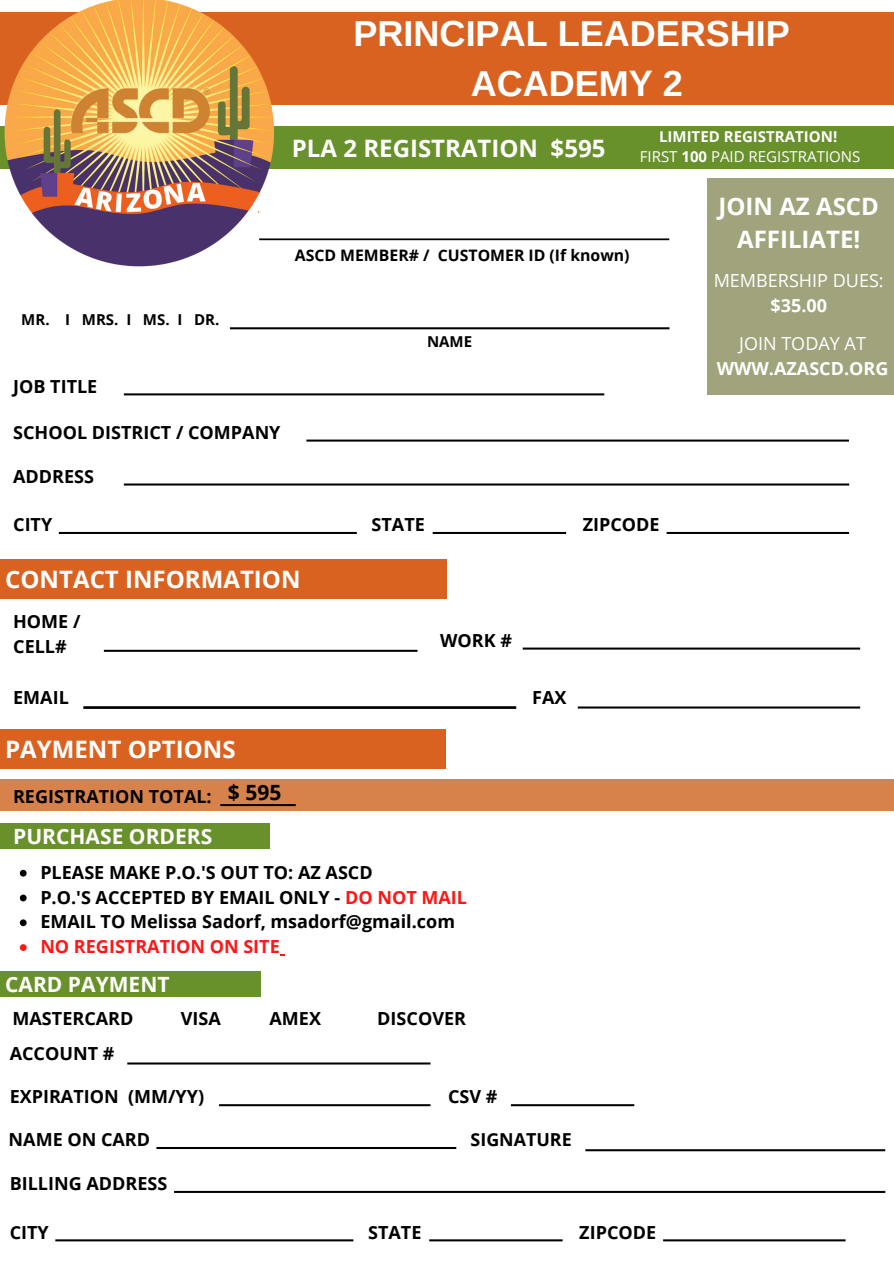
<style>
.page{position:relative;width:894px;height:1264px;background:#fff}
.page>*{position:absolute;margin:0;border:0;box-sizing:border-box;transform-origin:0 0}
.t1{font:700 36px "Arimo";color:#fff}
.t2{font:700 24px/32.7px "Open Sans";color:#fff;text-align:center}
.t3{font:700 21px "Open Sans";color:#fff}
.t4{font:700 21px "Open Sans";color:#000}
.t5{font:700 18px/24.8px "Open Sans";color:#000}
.t6{font:18px "Open Sans";color:#fff}
.t7{font:700 18px "Open Sans";color:#fff}
.t8{font:700 18px "Open Sans";color:#ff1616}
.t9{font:700 17.85px "Open Sans";color:#000}
.t10{font:700 15.75px "Open Sans";color:#000}
.t11{font:15px "Open Sans";color:#fff}
.t12{font:700 15px "Open Sans";color:#000}
.t13{font:700 15px "Open Sans";color:#fff}
.s1{font-weight:700}
.s2{color:#ff1616}
</style>
<div class="page">
<div style="left:0;top:13px;width:893px;height:92px;background:#da6220"></div>
<div style="left:0;top:126px;width:893px;height:43px;background:#68902b"></div>
<svg style="left:230px;top:327px;width:439px;height:2px"></svg>
<svg style="left:124px;top:393px;width:480px;height:2px"></svg>
<svg style="left:306px;top:439px;width:542px;height:2px"></svg>
<svg style="left:292px;top:238px;width:377px;height:2px"></svg>
<div style="left:706px;top:178px;width:187px;height:217px;background:#a1a37c"></div>
<svg style="left:124px;top:483px;width:725px;height:2px"></svg>
<svg style="left:59px;top:532px;width:298px;height:2px"></svg>
<svg style="left:432px;top:532px;width:134px;height:2px"></svg>
<svg style="left:666px;top:532px;width:182px;height:2px"></svg>
<svg style="left:104px;top:649px;width:313px;height:3px"></svg>
<div style="left:0;top:559px;width:447px;height:39px;background:#da6220"></div>
<svg style="left:522px;top:647px;width:337px;height:2px"></svg>
<svg style="left:83px;top:706px;width:433px;height:3px"></svg>
<svg style="left:577px;top:706px;width:282px;height:2px"></svg>
<div style="left:0;top:729px;width:446px;height:39px;background:#da6220"></div>
<div style="left:0;top:823px;width:270px;height:25px;background:#68902b"></div>
<div style="left:0;top:971px;width:260px;height:25px;background:#68902b"></div>
<svg style="left:127px;top:1062px;width:303px;height:2px"></svg>
<svg style="left:219px;top:1104px;width:211px;height:2px"></svg>
<svg style="left:511px;top:1104px;width:123px;height:2px"></svg>
<svg style="left:156px;top:1147px;width:300px;height:1px"></svg>
<svg style="left:585px;top:1149px;width:300px;height:2px"></svg>
<svg style="left:174px;top:1190px;width:711px;height:2px"></svg>
<svg style="left:55px;top:1239px;width:298px;height:2px"></svg>
<svg style="left:429px;top:1239px;width:133px;height:2px"></svg>
<svg style="left:663px;top:1239px;width:182px;height:2px"></svg>
<img style="left:0;top:0;width:292px;height:267px">
<div style="left:0;top:779px;width:893px;height:32px;background:#d7824b"></div>
<svg style="left:220px;top:804px;width:76px;height:2px"></svg>
<svg style="left:20px;top:869px;width:7px;height:7px"></svg>
<svg style="left:20px;top:894px;width:7px;height:7px"></svg>
<svg style="left:20px;top:919px;width:7px;height:7px"></svg>
<svg style="left:20px;top:944px;width:7px;height:6px"></svg>
<p class="t1" style="left:353px;top:14px;width:437px">PRINCIPAL LEADERSHIP</p>
<p class="t1" style="left:470px;top:63px;width:214px">ACADEMY 2</p>
<p class="t2" style="left:292px;top:131px;width:315px">PLA 2 REGISTRATION $595</p>
<p class="t13" style="left:659px;top:126px;width:180px">LIMITED REGISTRATION!</p>
<p class="t11" style="left:639px;top:146px;width:222px">FIRST <span class="s1">100</span> PAID REGISTRATIONS</p>
<p class="t10" style="left:295px;top:244px;width:336px">ASCD MEMBER# / CUSTOMER ID (If known)</p>
<p class="t12" style="left:21px;top:309px;width:200px">MR. I MRS. I MS. I DR.</p>
<p class="t5" style="left:13px;top:373px;width:86px">JOB TITLE</p>
<p class="t5" style="left:13px;top:419px;width:269px">SCHOOL DISTRICT / COMPANY</p>
<p class="t12" style="left:427px;top:331px;width:47px">NAME</p>
<p class="t2" style="left:718px;top:190px;width:162px">JOIN AZ ASCD<br>AFFILIATE!</p>
<p class="t6" style="left:713px;top:268px;width:171px">MEMBERSHIP DUES:</p>
<p class="t7" style="left:770px;top:293px;width:58px">$35.00</p>
<p class="t6" style="left:739px;top:331px;width:128px">JOIN TODAY AT</p>
<p class="t7" style="left:716px;top:356px;width:173px">WWW.AZASCD.ORG</p>
<p class="t5" style="left:13px;top:463px;width:82px">ADDRESS</p>
<p class="t5" style="left:13px;top:512px;width:41px">CITY</p>
<p class="t5" style="left:371px;top:512px;width:55px">STATE</p>
<p class="t5" style="left:582px;top:512px;width:78px">ZIPCODE</p>
<p class="t2" style="left:5px;top:562px;width:297px">CONTACT INFORMATION</p>
<p class="t5" style="left:13px;top:609px;width:69px">HOME /<br>CELL#</p>
<p class="t5" style="left:440px;top:627px;width:73px">WORK #</p>
<p class="t5" style="left:13px;top:684px;width:57px">EMAIL</p>
<p class="t5" style="left:532px;top:684px;width:36px">FAX</p>
<p class="t2" style="left:5px;top:732px;width:232px">PAYMENT OPTIONS</p>
<p class="t5" style="left:13px;top:783px;width:200px">REGISTRATION TOTAL:</p>
<p class="t4" style="left:228px;top:777px;width:55px">$ 595</p>
<p class="t3" style="left:13px;top:821px;width:200px">PURCHASE ORDERS</p>
<p class="t5" style="left:40px;top:859px;width:334px">PLEASE MAKE P.O.'S OUT TO: AZ ASCD</p>
<p class="t5" style="left:40px;top:884px;width:428px">P.O.'S ACCEPTED BY EMAIL ONLY - <span class="s2">DO NOT MAIL</span></p>
<p class="t5" style="left:40px;top:909px;width:416px">EMAIL TO Melissa Sadorf, msadorf@gmail.com</p>
<p class="t8" style="left:40px;top:934px;width:241px">NO REGISTRATION ON SITE</p>
<p class="t3" style="left:5px;top:969px;width:166px">CARD PAYMENT</p>
<p class="t5" style="left:13px;top:1005px;width:122px">MASTERCARD</p>
<p class="t5" style="left:181px;top:1005px;width:41px">VISA</p>
<p class="t5" style="left:269px;top:1005px;width:53px">AMEX</p>
<p class="t5" style="left:377px;top:1005px;width:90px">DISCOVER</p>
<p class="t5" style="left:10px;top:1040px;width:106px">ACCOUNT #</p>
<p class="t5" style="left:10px;top:1084px;width:196px">EXPIRATION (MM/YY)</p>
<p class="t5" style="left:448px;top:1084px;width:51px">CSV #</p>
<p class="t5" style="left:9px;top:1126px;width:143px">NAME ON CARD</p>
<p class="t9" style="left:470px;top:1126px;width:103px">SIGNATURE</p>
<p class="t5" style="left:10px;top:1170px;width:159px">BILLING ADDRESS</p>
<p class="t5" style="left:10px;top:1219px;width:41px">CITY</p>
<p class="t5" style="left:368px;top:1219px;width:55px">STATE</p>
<p class="t5" style="left:579px;top:1219px;width:78px">ZIPCODE</p>
</div>
